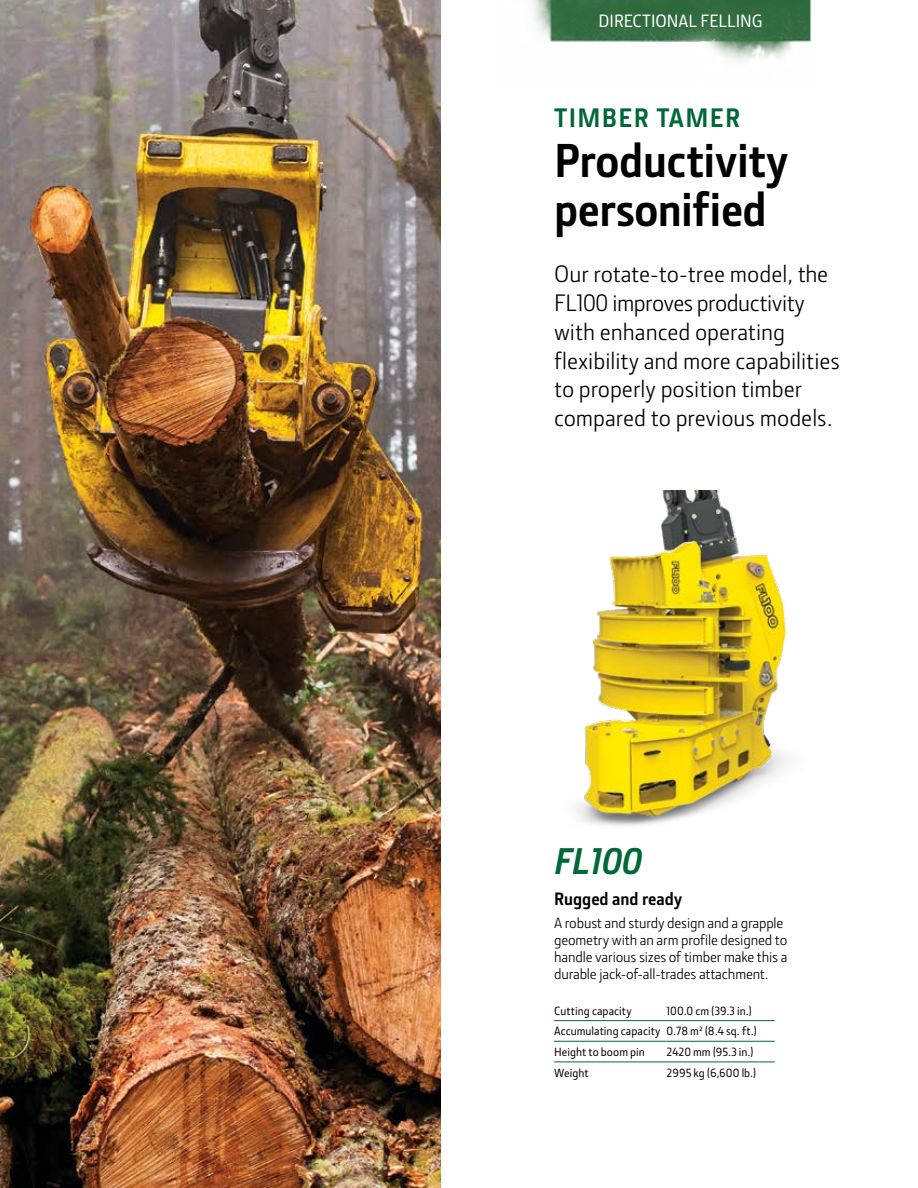
<style>
.page{position:relative;width:918px;height:1188px;background:#fff}
.page>*{position:absolute;margin:0;border:0;box-sizing:border-box;transform-origin:0 0}
.t1{font:700 48px/49.5px "JD Sans Pro";letter-spacing:-.01em;color:#000}
.t2{font:italic 700 37.5px "JD Sans Pro";letter-spacing:-.005em;color:#006838}
.t3{font:700 27px "JD Sans Pro";letter-spacing:.05em;color:#006838}
.t4{font:24px/28.8px "JD Sans Pro";color:#000}
.t5{font:500 18px "JD Sans Pro";color:#fff}
.t6{font:700 18px "JD Sans Pro";color:#000}
.t7{font:15px/17.2px "JD Sans Pro";letter-spacing:-.01em;color:#000}
.t8{font:500 12px/20.7px "JD Sans Pro";letter-spacing:.005em;color:#000}
</style>
<div class="page">
<img style="left:575px;top:490px;width:212px;height:336px">
<img style="left:531px;top:0;width:281px;height:62px">
<hr style="left:554px;top:1020px;width:113px;height:1px;background:#006838">
<hr style="left:667px;top:1020px;width:108px;height:1px;background:#006838">
<hr style="left:554px;top:1041px;width:113px;height:1px;background:#006838">
<hr style="left:667px;top:1041px;width:108px;height:1px;background:#006838">
<hr style="left:554px;top:1062px;width:113px;height:1px;background:#006838">
<hr style="left:667px;top:1062px;width:108px;height:1px;background:#006838">
<img style="left:0;top:0;width:441px;height:1188px">
<p class="t5" style="left:599px;top:9px;width:165px">DIRECTIONAL FELLING</p>
<p class="t3" style="left:554px;top:101px;width:187px">TIMBER TAMER</p>
<h1 class="t1" style="left:554px;top:134px;width:236px">Productivity personified</h1>
<p class="t4" style="left:554px;top:259px;width:287px">Our rotate-to-tree model, the<br>FL100 improves productivity with enhanced operating flexibility and more capabilities to properly position timber compared to previous models.</p>
<h2 class="t2" style="left:554px;top:837px;width:90px">FL100</h2>
<p class="t6" style="left:554px;top:887px;width:130px">Rugged and ready</p>
<p class="t7" style="left:554px;top:913px;width:235px">A robust and sturdy design and a grapple geometry with an arm profile designed to handle various sizes of timber make this a durable jack-of-all-trades attachment.</p>
<p class="t8" style="left:554px;top:1000px;width:205px;text-indent:112px">100.0 cm (39.3 in.)<br>Accumulating capacity 0.78 m² (8.4 sq. ft.)<br>Height to boom pin</p>
<p class="t8" style="left:554px;top:1000px;width:79px">Cutting capacity</p>
<p class="t8" style="left:667px;top:1041px;width:89px">2420 mm (95.3 in.)</p>
<p class="t8" style="left:554px;top:1062px;width:36px">Weight</p>
<p class="t8" style="left:667px;top:1062px;width:91px">2995 kg (6,600 lb.)</p>
</div>
